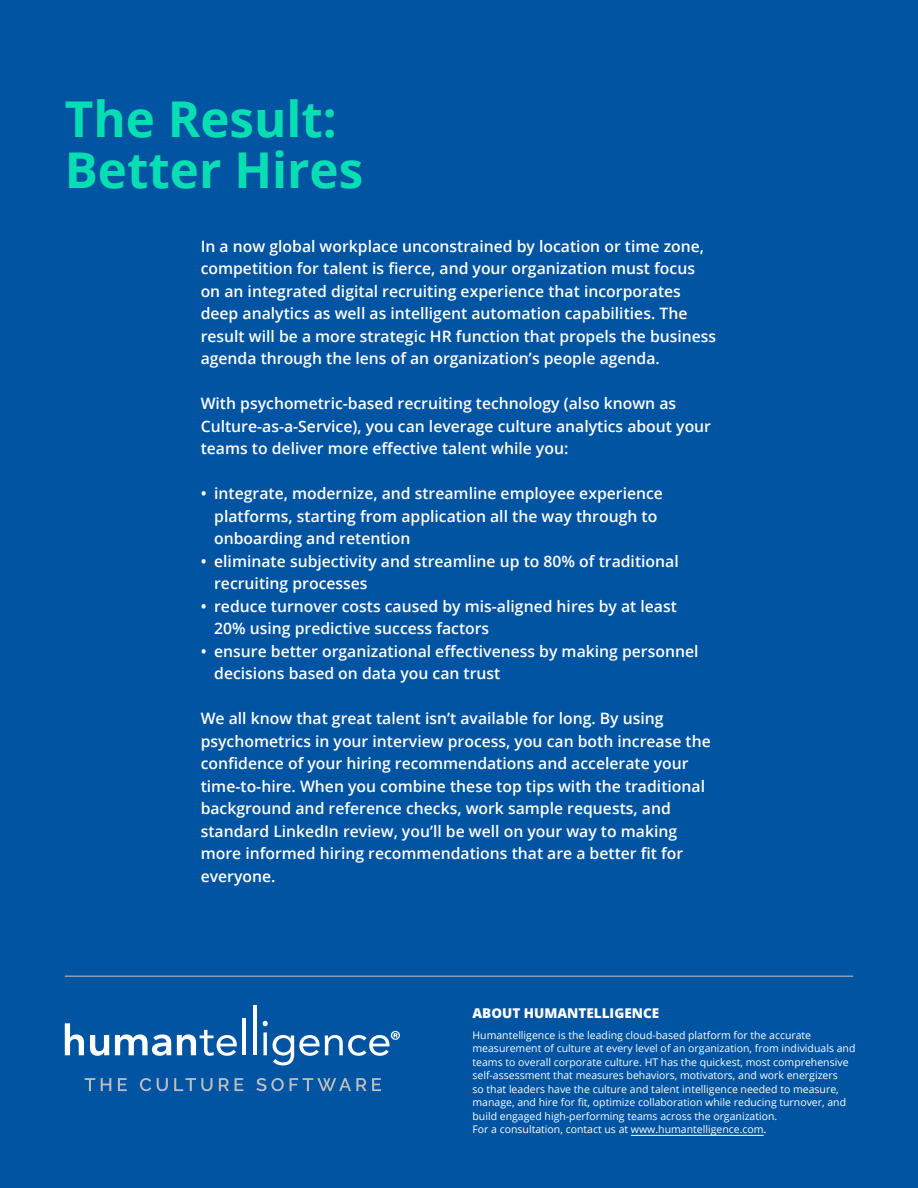
<style>
.page{position:relative;width:918px;height:1188px;background:#0054a1}
.page>*{position:absolute;margin:0;border:0;box-sizing:border-box;transform-origin:0 0}
.t1{font:700 49.35px/51.2px "Open Sans";color:#08deb3}
.t2{font:600 15.75px/22.5px "Open Sans";color:#fff}
.t3{font:800 13.5px "Open Sans";color:#fff}
.t4{font:10.5px/13.5px "Open Sans";color:#fff}
.s1{font-weight:600}
</style>
<div class="page">
<svg style="left:65px;top:1023px;width:19px;height:32px"></svg>
<svg style="left:90px;top:1035px;width:19px;height:21px"></svg>
<svg style="left:115px;top:1034px;width:56px;height:22px"></svg>
<svg style="left:177px;top:1030px;width:60px;height:26px"></svg>
<hr style="left:242px;top:1019px;width:4px;height:36px;background:#fff">
<hr style="left:253px;top:1006px;width:3px;height:49px;background:#fff">
<svg style="left:263px;top:1021px;width:137px;height:44px"></svg>
<svg style="left:85px;top:1078px;width:10px;height:13px"></svg>
<svg style="left:101px;top:1078px;width:10px;height:13px"></svg>
<svg style="left:118px;top:1078px;width:9px;height:13px"></svg>
<svg style="left:140px;top:1078px;width:11px;height:13px"></svg>
<svg style="left:157px;top:1078px;width:11px;height:13px"></svg>
<svg style="left:174px;top:1078px;width:38px;height:13px"></svg>
<svg style="left:219px;top:1078px;width:10px;height:13px"></svg>
<svg style="left:235px;top:1078px;width:8px;height:13px"></svg>
<svg style="left:256px;top:1078px;width:28px;height:13px"></svg>
<svg style="left:290px;top:1078px;width:91px;height:13px"></svg>
<hr style="left:631px;top:1135px;width:133px;height:1px;background:#fff">
<hr style="left:65px;top:976px;width:788px;height:1px;background:#c7c7c7">
<h1 class="t1" style="left:65px;top:92px;width:300px">The Result:<br>Better Hires</h1>
<p class="t2" style="left:201px;top:234px;width:517px">In a now global workplace unconstrained by location or time zone, competition for talent is fierce, and your organization must focus on an integrated digital recruiting experience that incorporates deep analytics as well as intelligent automation capabilities. The result will be a more strategic HR function that propels the business agenda through the lens of an organization’s people agenda.</p>
<p class="t2" style="left:201px;top:392px;width:512px">With psychometric-based recruiting technology (also known as<br>Culture-as-a-Service), you can leverage culture analytics about your teams to deliver more effective talent while you:</p>
<p class="t2" style="left:214px;top:482px;width:450px;text-indent:-13px">• integrate, modernize, and streamline employee experience platforms, starting from application all the way through to onboarding and retention</p>
<p class="t2" style="left:214px;top:549px;width:466px;text-indent:-13px">• eliminate subjectivity and streamline up to 80% of traditional recruiting processes</p>
<p class="t2" style="left:214px;top:594px;width:464px;text-indent:-13px">• reduce turnover costs caused by mis-aligned hires by at least<br>20% using predictive success factors</p>
<p class="t2" style="left:214px;top:639px;width:486px;text-indent:-13px">• ensure better organizational effectiveness by making personnel decisions based on data you can trust</p>
<p class="t2" style="left:201px;top:707px;width:512px">We all know that great talent isn’t available for long. By using psychometrics in your interview process, you can both increase the confidence of your hiring recommendations and accelerate your time-to-hire. When you combine these top tips with the traditional background and reference checks, work sample requests, and standard LinkedIn review, you’ll be well on your way to making more informed hiring recommendations that are a better fit for everyone.</p>
<p class="t3" style="left:472px;top:1003px;width:188px">ABOUT HUMANTELLIGENCE</p>
<p class="t4" style="left:472px;top:1028px;width:384px">Humantelligence is the leading cloud-based platform for the accurate measurement of culture at every level of an organization, from individuals and teams to overall corporate culture. HT has the quickest, most comprehensive self-assessment that measures behaviors, motivators, and work energizers<br>so that leaders have the culture and talent intelligence needed to measure, manage, and hire for fit, optimize collaboration while reducing turnover, and build engaged high-performing teams across the organization.<br>For a consultation, contact us at www.humantelligence.com<span class="s1">.</span></p>
</div>
